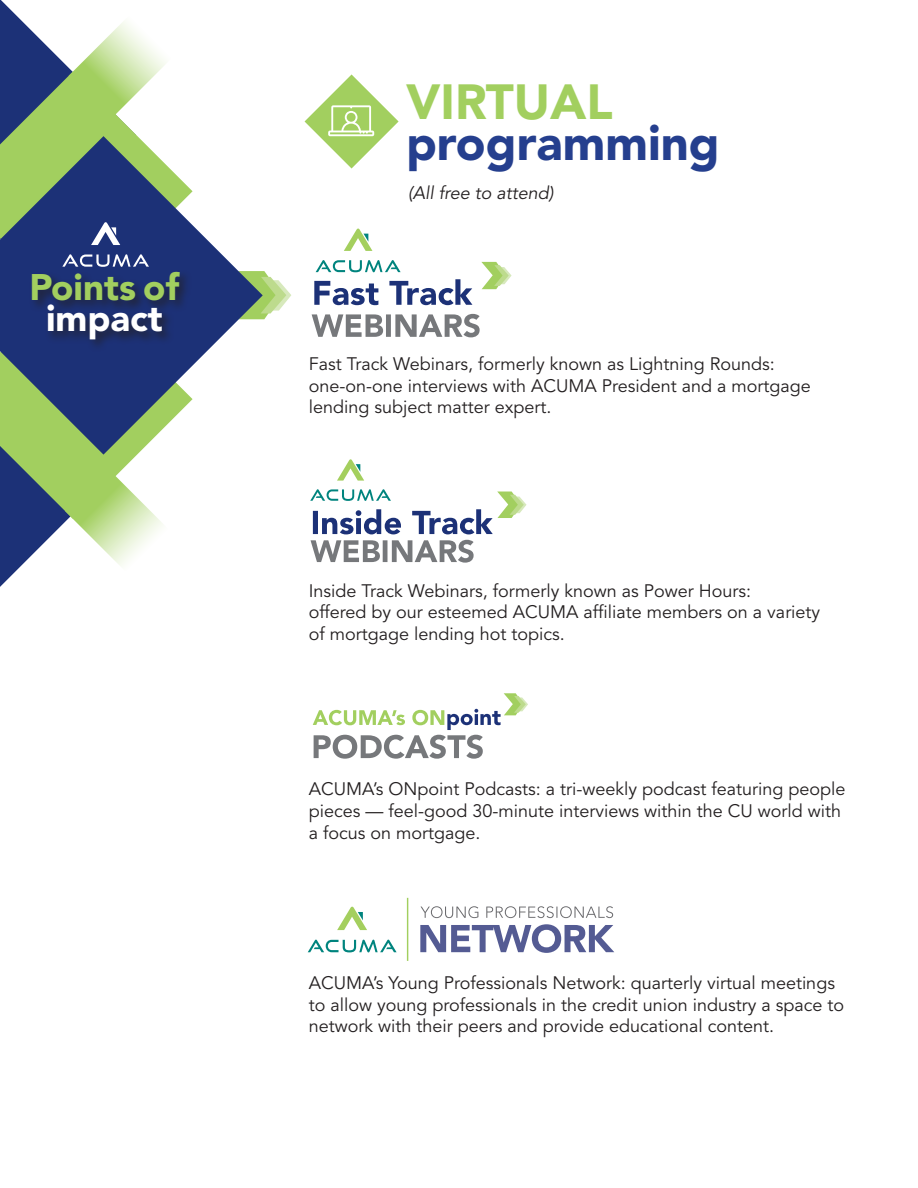
<style>
.page{position:relative;width:918px;height:1188px;background:#fff}
.page>*{position:absolute;margin:0;border:0;box-sizing:border-box;transform-origin:0 0}
.t1{font:900 48.9px "Avenir";color:#253f8e}
.t2{font:900 48.9px "Avenir";color:#a2cf5f}
.t3{font:900 36.75px "Avenir LT Std";color:#a2cf5f}
.t4{font:900 36.75px "Avenir LT Std";color:#fff}
.t5{font:18px/21.6px "Avenir";color:#231f20}
.t6{font:italic 18px "Avenir";color:#231f20}
</style>
<div class="page">
<svg style="left:312px;top:314px;width:168px;height:23px"></svg>
<svg style="left:314px;top:279px;width:158px;height:26px"></svg>
<svg style="left:481px;top:262px;width:31px;height:27px"></svg>
<svg style="left:344px;top:229px;width:28px;height:22px"></svg>
<svg style="left:316px;top:260px;width:85px;height:12px"></svg>
<svg style="left:337px;top:459px;width:27px;height:22px"></svg>
<svg style="left:311px;top:540px;width:163px;height:23px"></svg>
<svg style="left:310px;top:489px;width:217px;height:45px"></svg>
<svg style="left:313px;top:693px;width:215px;height:66px"></svg>
<svg style="left:420px;top:924px;width:194px;height:29px"></svg>
<svg style="left:337px;top:907px;width:30px;height:23px"></svg>
<svg style="left:308px;top:940px;width:89px;height:12px"></svg>
<svg style="left:421px;top:906px;width:192px;height:12px"></svg>
<hr style="left:407px;top:898px;width:1px;height:63px;background:#a2cf5f">
<svg style="left:305px;top:74px;width:94px;height:95px"></svg>
<svg style="left:263px;top:271px;width:28px;height:48px"></svg>
<svg style="left:0;top:174px;width:263px;height:246px"></svg>
<div style="left:29px;top:269px;width:163px;height:83px;background:#231f20;opacity:.75"></div>
<svg style="left:0;top:0;width:175px;height:267px"></svg>
<svg style="left:0;top:376px;width:172px;height:211px"></svg>
<h2 class="t3" style="left:30px;top:265px;width:151px">Points of</h2>
<h2 class="t4" style="left:46px;top:296px;width:118px">impact</h2>
<h1 class="t2" style="left:406px;top:73px;width:208px">VIRTUAL</h1>
<h1 class="t1" style="left:406px;top:113px;width:315px">programming</h1>
<p class="t6" style="left:408px;top:183px;width:147px">(All free to attend)</p>
<p class="t5" style="left:309px;top:354px;width:504px">Fast Track Webinars, formerly known as Lightning Rounds: one-on-one interviews with ACUMA President and a mortgage lending subject matter expert.</p>
<p class="t5" style="left:309px;top:580px;width:513px">Inside Track Webinars, formerly known as Power Hours:<br>offered by our esteemed ACUMA affiliate members on a variety of mortgage lending hot topics.</p>
<p class="t5" style="left:309px;top:779px;width:538px">ACUMA’s ONpoint Podcasts: a tri-weekly podcast featuring people pieces — feel-good 30-minute interviews within the CU world with a focus on mortgage.</p>
<p class="t5" style="left:309px;top:973px;width:537px">ACUMA’s Young Professionals Network: quarterly virtual meetings to allow young professionals in the credit union industry a space to network with their peers and provide educational content.</p>
</div>
